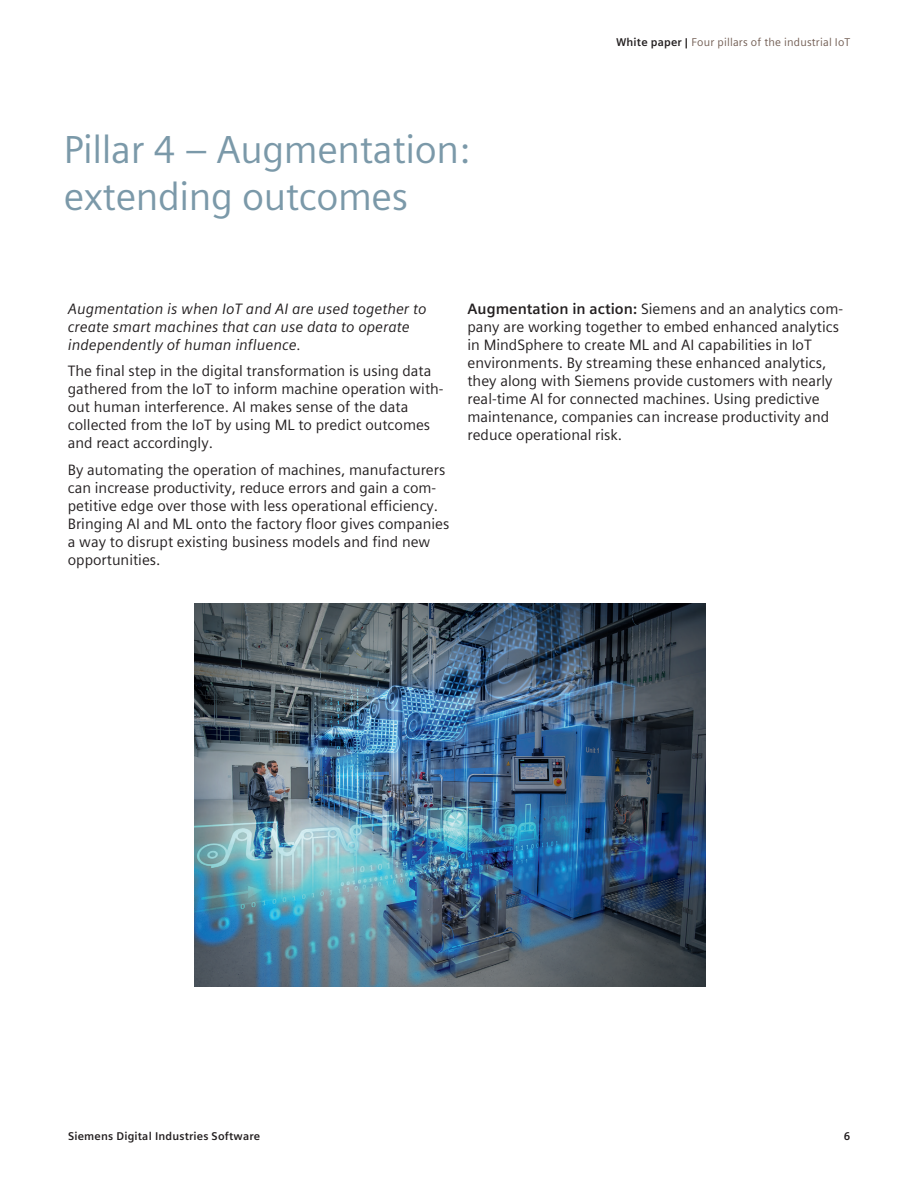
<style>
.page{position:relative;width:918px;height:1188px;background:#fff}
.page>*{position:absolute;margin:0;border:0;box-sizing:border-box;transform-origin:0 0}
.Headline__26pt_120{font:39px/46.8px "Siemens Sans Global";letter-spacing:-.01em;color:#7b99a9}
.Body_text__10pt_4mm{font:15px/18px "Siemens Sans Global";color:#231f20}
.Body_text__10pt_4mm-2{font:italic 15px/18px "Siemens Sans Global";color:#231f20}
.t1{font:11.25px "Siemens Sans Global";letter-spacing:.015em;color:#725e54}
.t2{font:700 11.25px "Siemens Sans Global";letter-spacing:.015em;color:#231f20}
.s1{font-weight:700;color:#231f20}
.s2{font-weight:700}
</style>
<div class="page">
<img style="left:194px;top:603px;width:512px;height:383px">
<p class="Headline__26pt_120" style="left:64px;top:126px;width:408px">Pillar 4 – Augmentation: extending outcomes</p>
<p class="t1" style="left:616px;top:34px;width:236px"><span class="s1">White paper |</span> Four pillars of the industrial IoT</p>
<p class="Body_text__10pt_4mm-2" style="left:68px;top:300px;width:360px">Augmentation is when IoT and AI are used together to create smart machines that can use data to operate independently of human influence.</p>
<p class="Body_text__10pt_4mm" style="left:68px;top:362px;width:377px">The final step in the digital transformation is using data gathered from the IoT to inform machine operation with&shy;out human interference. AI makes sense of the data collected from the IoT by using ML to predict outcomes and react accordingly.</p>
<p class="Body_text__10pt_4mm" style="left:68px;top:461px;width:383px">By automating the operation of machines, manufacturers can increase productivity, reduce errors and gain a com&shy;petitive edge over those with less operational efficiency.<br>Bringing AI and ML onto the factory floor gives companies a way to disrupt existing business models and find new opportunities.</p>
<p class="Body_text__10pt_4mm" style="left:468px;top:300px;width:377px"><span class="s2">Augmentation in action:</span> Siemens and an analytics com&shy;pany are working together to embed enhanced analytics in MindSphere to create ML and AI capabilities in IoT environments. By streaming these enhanced analytics, they along with Siemens provide customers with nearly real-time AI for connected machines. Using predictive maintenance, companies can increase productivity and reduce operational risk.</p>
<p class="t2" style="left:68px;top:1127px;width:194px">Siemens Digital Industries Software</p>
<p class="t2" style="left:844px;top:1127px;width:8px">6</p>
</div>
